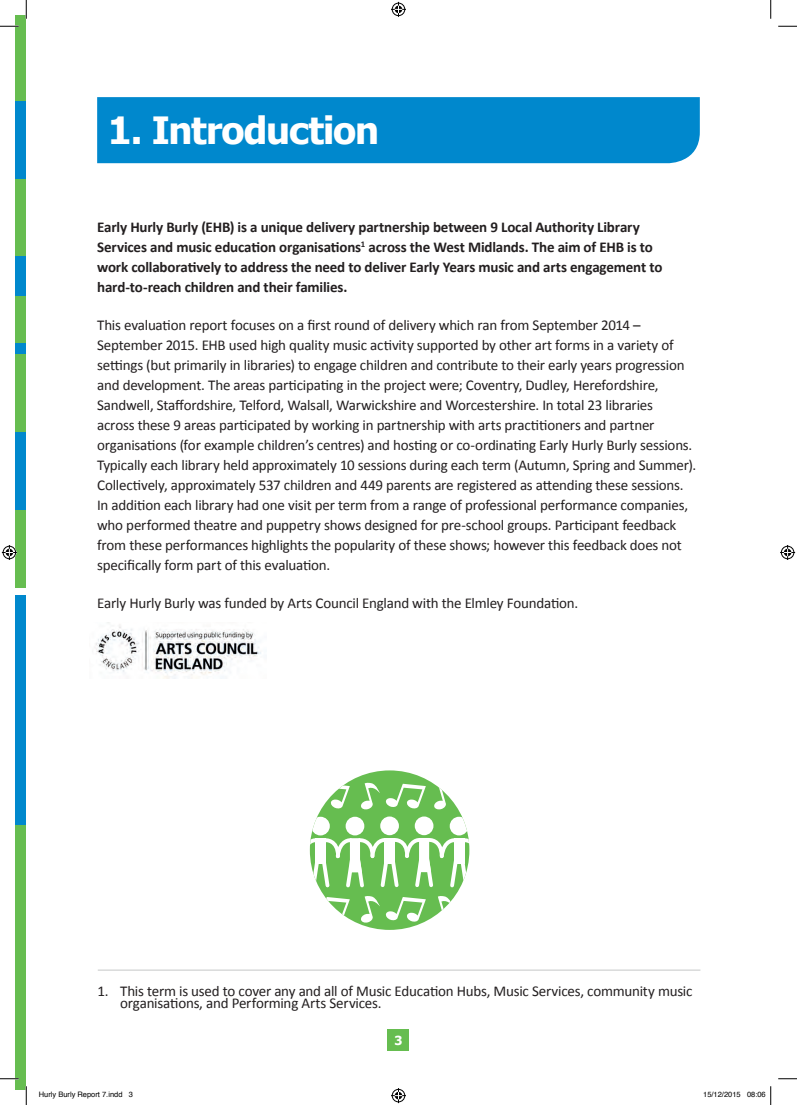
<style>
.page{position:relative;width:797px;height:1105px;background:#fff}
.page>*{position:absolute;margin:0;border:0;box-sizing:border-box;transform-origin:0 0}
.Main_Heading_1{font:700 37.5px "Tahoma";letter-spacing:-.03em;color:#fff}
.Body_Copy{font:15px/20px "Calibri";letter-spacing:-.015em;color:#231f20}
.Body_Copy-2{font:700 15px/20px "Calibri";letter-spacing:-.01em;color:#231f20}
.Footer1{font:15px/12.5px "Calibri";letter-spacing:-.015em;color:#231f20}
.t1{font:700 12.5px "Tahoma";color:#fff}
.t2{font:7.5px "Helvetica";color:#000}
</style>
<div class="page">
<div style="left:388px;top:1029px;width:21px;height:21px;background:#66bd50"></div>
<div style="left:97px;top:97px;width:602px;height:66px;background:#0088cd"></div>
<hr style="left:98px;top:969px;width:602px;height:2px;background:#d1d2d2">
<div style="left:310px;top:770px;width:159px;height:160px;background:#66bd50;border-radius:50%"></div>
<div style="left:380px;top:816px;width:19px;height:19px;background:#fff;border-radius:50%"></div>
<div style="left:415px;top:816px;width:18px;height:19px;background:#fff;border-radius:50%"></div>
<div style="left:311px;top:817px;width:19px;height:18px;background:#fff;border-radius:50%"></div>
<div style="left:345px;top:817px;width:19px;height:18px;background:#fff;border-radius:50%"></div>
<div style="left:449px;top:817px;width:19px;height:18px;background:#fff;border-radius:50%"></div>
<svg style="left:361px;top:782px;width:65px;height:28px"></svg>
<svg style="left:433px;top:783px;width:20px;height:27px"></svg>
<svg style="left:321px;top:784px;width:29px;height:25px"></svg>
<svg style="left:310px;top:836px;width:159px;height:87px"></svg>
<div style="left:16px;top:595px;width:10px;height:230px;background:#0088cd"></div>
<div style="left:16px;top:825px;width:10px;height:264px;background:#66bd50"></div>
<div style="left:16px;top:510px;width:10px;height:78px;background:#66bd50"></div>
<div style="left:16px;top:432px;width:10px;height:78px;background:#0088cd"></div>
<div style="left:16px;top:354px;width:10px;height:78px;background:#66bd50"></div>
<div style="left:16px;top:16px;width:10px;height:85px;background:#66bd50"></div>
<div style="left:16px;top:101px;width:10px;height:78px;background:#0088cd"></div>
<div style="left:16px;top:179px;width:10px;height:78px;background:#66bd50"></div>
<div style="left:16px;top:257px;width:10px;height:97px;background:#0088cd"></div>
<div style="left:16px;top:296px;width:10px;height:47px;background:#66bd50"></div>
<img style="left:95px;top:624px;width:166px;height:55px">
<svg style="left:0;top:25px;width:19px;height:2px"></svg>
<svg style="left:778px;top:25px;width:19px;height:2px"></svg>
<svg style="left:0;top:1078px;width:19px;height:1px"></svg>
<svg style="left:778px;top:1078px;width:19px;height:1px"></svg>
<svg style="left:25px;top:0;width:2px;height:19px"></svg>
<svg style="left:25px;top:1086px;width:2px;height:19px"></svg>
<svg style="left:770px;top:0;width:1px;height:19px"></svg>
<svg style="left:391px;top:2px;width:15px;height:15px"></svg>
<svg style="left:391px;top:1088px;width:15px;height:15px"></svg>
<svg style="left:2px;top:545px;width:15px;height:15px"></svg>
<svg style="left:780px;top:545px;width:15px;height:15px"></svg>
<svg style="left:770px;top:1086px;width:1px;height:19px"></svg>
<p class="Main_Heading_1" style="left:108px;top:104px;width:273px">1. Introduction</p>
<p class="Body_Copy-2" style="left:97px;top:217px;width:566px">Early Hurly Burly (EHB) is a unique delivery partnership between 9 Local Authority Library Services and music education organisations<sup>1</sup> across the West Midlands. The aim of EHB is to work collaboratively to address the need to deliver Early Years music and arts engagement to hard-to-reach children and their families.</p>
<p class="Body_Copy" style="left:97px;top:315px;width:600px">This evaluation report focuses on a first round of delivery which ran from September 2014 – September 2015. EHB used high quality music activity supported by other art forms in a variety of settings (but primarily in libraries) to engage children and contribute to their early years progression and development. The areas participating in the project were; Coventry, Dudley, Herefordshire, Sandwell, Staffordshire, Telford, Walsall, Warwickshire and Worcestershire. In total 23 libraries<br>across these 9 areas participated by working in partnership with arts practitioners and partner organisations (for example children’s centres) and hosting or co-ordinating Early Hurly Burly sessions.<br>Typically each library held approximately 10 sessions during each term (Autumn, Spring and Summer).<br>Collectively, approximately 537 children and 449 parents are registered as attending these sessions.<br>In addition each library had one visit per term from a range of professional performance companies, who performed theatre and puppetry shows designed for pre-school groups. Participant feedback from these performances highlights the popularity of these shows; however this feedback does not specifically form part of this evaluation.</p>
<p class="Body_Copy" style="left:97px;top:593px;width:482px">Early Hurly Burly was funded by Arts Council England with the Elmley Foundation.</p>
<p class="Footer1" style="left:120px;top:984px;width:574px;text-indent:-22px">1. This term is used to cover any and all of Music Education Hubs, Music Services, community music organisations, and Performing Arts Services.</p>
<p class="t1" style="left:394px;top:1031px;width:9px">3</p>
<p class="t2" style="left:39px;top:1089px;width:96px">Hurly Burly Report 7.indd 3</p>
<p class="t2" style="left:703px;top:1089px;width:64px">15/12/2015 08:06</p>
</div>
